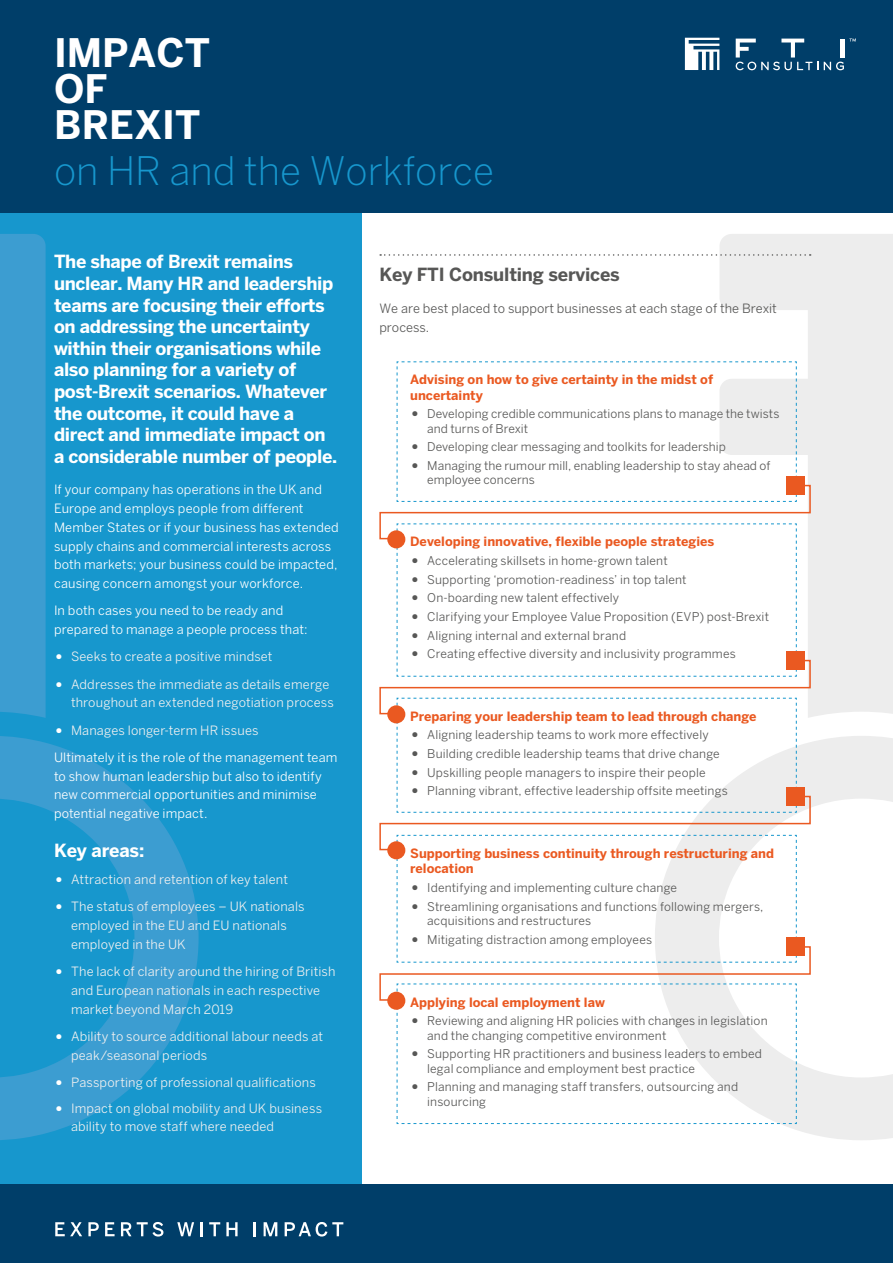
<style>
.page{position:relative;width:893px;height:1263px;background:#fff}
.page>*{position:absolute;margin:0;border:0;box-sizing:border-box;transform-origin:0 0}
.t1{font:300 39px "Benton Sans";color:#1797cd}
.t2{font:700 39px/36px "Benton Sans";color:#fff}
.t3{font:700 18px/21.6px "Benton Sans";letter-spacing:-.02em;color:#fff}
.t4{font:700 18px "Benton Sans";letter-spacing:-.01em;color:#575756}
.t5{font:12.75px/18.8px "Benton Sans";letter-spacing:.01em;color:#f0f0f0}
.t6{font:12.75px/18.8px "Benton Sans";letter-spacing:.01em;color:#fff}
.t7{font:700 12.75px/15.3px "Benton Sans";color:#ea5921}
.t8{font:12.75px/18.8px "Benton Sans";color:#575756}
.t9{font:12px/14.4px "Benton Sans";letter-spacing:.01em;color:#575756}
.s1{font-size:21px;color:#fff}
.s2{font-size:21px}
.s3{color:#f0f0f0}
</style>
<div class="page">
<div style="left:0;top:0;width:361px;height:1263px;background:#1797cd"></div>
<div style="left:0;top:0;width:893px;height:213px;background:#003e69"></div>
<svg style="left:685px;top:38px;width:34px;height:32px"></svg>
<svg style="left:824px;top:62px;width:20px;height:8px"></svg>
<svg style="left:850px;top:39px;width:6px;height:3px"></svg>
<hr style="left:840px;top:39px;width:4px;height:19px;background:#fff">
<svg style="left:736px;top:39px;width:82px;height:31px"></svg>
<svg style="left:0;top:736px;width:199px;height:404px"></svg>
<div style="left:0;top:234px;width:46px;height:484px;background:#3c9dd1"></div>
<div style="left:0;top:1184px;width:893px;height:79px;background:#003e69"></div>
<svg style="left:55px;top:1222px;width:27px;height:14px"></svg>
<svg style="left:88px;top:1222px;width:11px;height:14px"></svg>
<svg style="left:105px;top:1222px;width:10px;height:14px"></svg>
<svg style="left:121px;top:1222px;width:10px;height:14px"></svg>
<svg style="left:137px;top:1222px;width:26px;height:14px"></svg>
<svg style="left:177px;top:1222px;width:17px;height:14px"></svg>
<hr style="left:200px;top:1222px;width:3px;height:14px;background:#fff">
<svg style="left:209px;top:1222px;width:11px;height:14px"></svg>
<svg style="left:226px;top:1222px;width:12px;height:14px"></svg>
<svg style="left:254px;top:1222px;width:2px;height:14px"></svg>
<svg style="left:264px;top:1222px;width:13px;height:14px"></svg>
<svg style="left:285px;top:1222px;width:58px;height:14px"></svg>
<svg style="left:658px;top:736px;width:235px;height:404px"></svg>
<svg style="left:720px;top:234px;width:173px;height:483px;background:#eee"></svg>
<svg style="left:379px;top:361px;width:432px;height:763px"></svg>
<svg style="left:380px;top:254px;width:431px;height:2px"></svg>
<h1 class="t2" style="left:54px;top:34px;width:158px">IMPACT<br>OF<br>BREXIT</h1>
<h1 class="t1" style="left:54px;top:148px;width:442px">on HR and the Workforce</h1>
<p class="t3" style="left:54px;top:251px;width:285px">The shape of Brexit remains unclear. Many HR and leadership teams are focusing their efforts on addressing the uncertainty within their organisations while also planning for a variety of post-Brexit scenarios. Whatever the outcome, it could have a direct and immediate impact on a considerable number of people.</p>
<p class="t6" style="left:54px;top:480px;width:286px">If your company has operations in the UK and Europe and employs people from different Member States or if your business has extended supply chains and commercial interests across both markets; your business could be impacted, causing concern amongst your workforce.</p>
<p class="t6" style="left:54px;top:601px;width:255px">In both cases you need to be ready and prepared to manage a people process that:</p>
<p class="t5" style="left:54px;top:647px;width:220px"><span class="s1">•</span> Seeks to create a positive mindset</p>
<p class="t5" style="left:71px;top:674px;width:265px;text-indent:-17px"><span class="s1">•</span> Addresses the immediate as details emerge throughout an extended negotiation process</p>
<p class="t6" style="left:54px;top:716px;width:285px;line-height:27.3px"><span class="s2">•</span> <span class="s3">Manages longer-term HR issues<br></span>Ultimately it is the role of the management team</p>
<p class="t6" style="left:54px;top:766px;width:269px">to show human leadership but also to identify new commercial opportunities and minimise potential negative impact.</p>
<h2 class="t3" style="left:54px;top:839px;width:92px">Key areas:</h2>
<p class="t5" style="left:54px;top:870px;width:236px"><span class="s1">•</span> Attraction and retention of key talent</p>
<p class="t5" style="left:71px;top:897px;width:235px;text-indent:-17px"><span class="s1">•</span> The status of employees – UK nationals employed in the EU and EU nationals employed in the UK</p>
<p class="t5" style="left:71px;top:962px;width:266px;text-indent:-17px"><span class="s1">•</span> The lack of clarity around the hiring of British and European nationals in each respective market beyond March 2019</p>
<p class="t5" style="left:71px;top:1027px;width:254px;text-indent:-17px"><span class="s1">•</span> Ability to source additional labour needs at peak/seasonal periods</p>
<p class="t5" style="left:54px;top:1073px;width:263px"><span class="s1">•</span> Passporting of professional qualifications</p>
<p class="t5" style="left:71px;top:1099px;width:253px;line-height:18px;text-indent:-17px"><span class="s1">•</span> Impact on global mobility and UK business ability to move staff where needed</p>
<h2 class="t4" style="left:379px;top:264px;width:242px">Key FTI Consulting services</h2>
<p class="t8" style="left:379px;top:299px;width:399px">We are best placed to support businesses at each stage of the Brexit process.</p>
<p class="t7" style="left:410px;top:372px;width:304px">Advising on how to give certainty in the midst of uncertainty</p>
<p class="t9" style="left:427px;top:407px;width:354px;text-indent:-17px"><span class="s2">•</span> Developing credible communications plans to manage the twists and turns of Brexit</p>
<p class="t9" style="left:410px;top:440px;width:317px"><span class="s2">•</span> Developing clear messaging and toolkits for leadership</p>
<p class="t9" style="left:427px;top:458px;width:345px;text-indent:-17px"><span class="s2">•</span> Managing the rumour mill, enabling leadership to stay ahead of employee concerns</p>
<p class="t7" style="left:410px;top:534px;width:305px">Developing innovative, flexible people strategies</p>
<p class="t9" style="left:410px;top:553px;width:259px"><span class="s2">•</span> Accelerating skillsets in home-grown talent</p>
<p class="t9" style="left:410px;top:572px;width:278px"><span class="s2">•</span> Supporting ‘promotion-readiness’ in top talent</p>
<p class="t9" style="left:410px;top:591px;width:211px"><span class="s2">•</span> On-boarding new talent effectively</p>
<p class="t9" style="left:410px;top:609px;width:360px"><span class="s2">•</span> Clarifying your Employee Value Proposition (EVP) post-Brexit</p>
<p class="t9" style="left:410px;top:628px;width:217px"><span class="s2">•</span> Aligning internal and external brand</p>
<p class="t9" style="left:410px;top:647px;width:327px"><span class="s2">•</span> Creating effective diversity and inclusivity programmes</p>
<p class="t7" style="left:410px;top:708px;width:348px">Preparing your leadership team to lead through change</p>
<p class="t9" style="left:410px;top:728px;width:300px"><span class="s2">•</span> Aligning leadership teams to work more effectively</p>
<p class="t9" style="left:410px;top:746px;width:311px"><span class="s2">•</span> Building credible leadership teams that drive change</p>
<p class="t9" style="left:410px;top:765px;width:297px"><span class="s2">•</span> Upskilling people managers to inspire their people</p>
<p class="t9" style="left:410px;top:784px;width:319px"><span class="s2">•</span> Planning vibrant, effective leadership offsite meetings</p>
<p class="t7" style="left:410px;top:845px;width:365px">Supporting business continuity through restructuring and relocation</p>
<p class="t9" style="left:410px;top:880px;width:268px"><span class="s2">•</span> Identifying and implementing culture change</p>
<p class="t9" style="left:427px;top:899px;width:338px;text-indent:-17px"><span class="s2">•</span> Streamlining organisations and functions following mergers, acquisitions and restructures</p>
<p class="t9" style="left:410px;top:932px;width:243px"><span class="s2">•</span> Mitigating distraction among employees</p>
<p class="t7" style="left:410px;top:994px;width:196px">Applying local employment law</p>
<p class="t9" style="left:427px;top:1013px;width:342px;text-indent:-17px"><span class="s2">•</span> Reviewing and aligning HR policies with changes in legislation and the changing competitive environment</p>
<p class="t9" style="left:427px;top:1046px;width:336px;text-indent:-17px"><span class="s2">•</span> Supporting HR practitioners and business leaders to embed legal compliance and employment best practice</p>
<p class="t9" style="left:427px;top:1079px;width:312px;text-indent:-17px"><span class="s2">•</span> Planning and managing staff transfers, outsourcing and insourcing</p>
</div>
